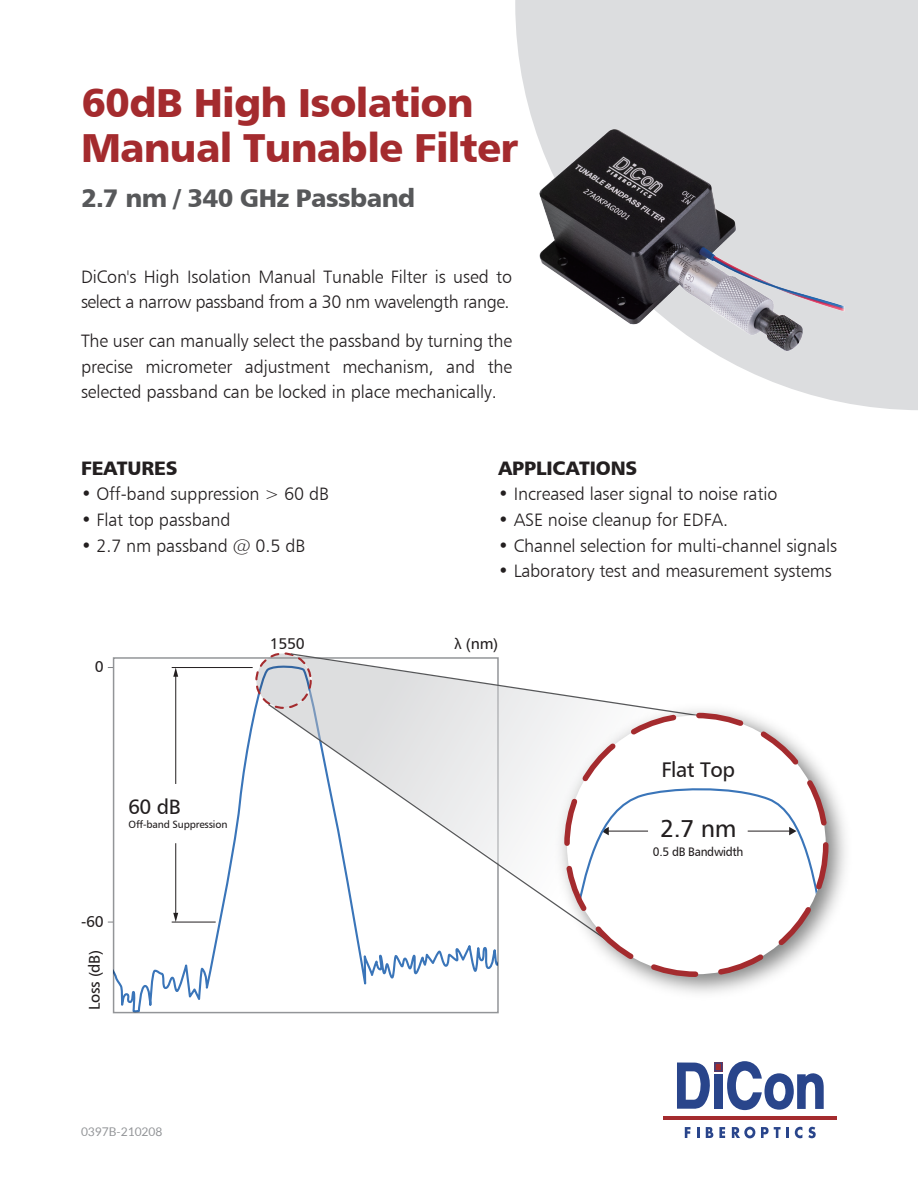
<style>
.page{position:relative;width:918px;height:1188px;background:#fff}
.page>*{position:absolute;margin:0;border:0;box-sizing:border-box;transform-origin:0 0}
.t1{font:40.5px/45px "Humanist 777 BT Black B";letter-spacing:-.02em;color:#a42b2e}
.t2{font:25.5px "Humanist 777 BT Black B";letter-spacing:-.025em;color:#57585a}
.t3{font:24.6px "Humanist 777 BT Roman B";color:#231f20}
.t4{font:21.3px "Humanist 777 BT Roman B";letter-spacing:-.015em;color:#231f20}
.t5{font:20.85px "Humanist 777 BT Roman B";color:#231f20}
.t6{font:19.5px "Humanist 777 BT Black B";letter-spacing:-.01em;color:#231f20}
.t7{font:18px/25.5px "Humanist 777 BT Light B";letter-spacing:-.005em;color:#231f20}
.t8{font:15.6px "Humanist 777 BT Roman B";letter-spacing:-.015em;color:#231f20}
.t9{font:12.45px "Humanist 777 BT Roman B";letter-spacing:-.025em;color:#231f20;scale:.95 1}
.t10{font:12px "Lato";color:#939598}
.t11{font:10.35px "Humanist 777 BT Roman B";letter-spacing:-.015em;color:#231f20}
.s1{font-family:"Myriad Pro"}
</style>
<div class="page">
<svg style="left:515px;top:0;width:403px;height:410px;background:#e0e1e3"></svg>
<img style="left:515px;top:116px;width:335px;height:261px">
<svg style="left:685px;top:1127px;width:6px;height:11px"></svg>
<svg style="left:697px;top:1127px;width:2px;height:11px"></svg>
<svg style="left:706px;top:1127px;width:7px;height:11px"></svg>
<svg style="left:719px;top:1127px;width:6px;height:11px"></svg>
<svg style="left:732px;top:1127px;width:23px;height:11px"></svg>
<svg style="left:761px;top:1127px;width:20px;height:11px"></svg>
<svg style="left:787px;top:1127px;width:2px;height:11px"></svg>
<svg style="left:795px;top:1127px;width:7px;height:11px"></svg>
<svg style="left:808px;top:1127px;width:8px;height:11px"></svg>
<svg style="left:677px;top:1061px;width:147px;height:49px"></svg>
<hr style="left:663px;top:1116px;width:174px;height:3px;background:#a42b2e">
<svg style="left:256px;top:653px;width:54px;height:54px"></svg>
<svg style="left:114px;top:666px;width:384px;height:346px"></svg>
<div style="left:255px;top:652px;width:57px;height:57px;border:2px dashed #a42b2e;border-radius:50%"></div>
<svg style="left:267px;top:703px;width:251px;height:254px"></svg>
<svg style="left:290px;top:653px;width:228px;height:65px"></svg>
<img style="left:518px;top:687px;width:328px;height:306px">
<div style="left:567px;top:716px;width:259px;height:258px;background:#fff;border-radius:129px"></div>
<svg style="left:567px;top:785px;width:259px;height:189px"></svg>
<div style="left:564px;top:713px;width:265px;height:264px;border:6px dashed #a42b2e;border-radius:50%"></div>
<h1 class="t1" style="left:81px;top:79px;width:439px">60dB High Isolation<br>Manual Tunable Filter</h1>
<h2 class="t2" style="left:81px;top:182px;width:336px">2.7 nm / 340 GHz Passband</h2>
<p class="t7" style="left:81px;top:263px;width:433px">DiCon's High Isolation Manual Tunable Filter is used to select a narrow passband from a 30 nm wavelength range.</p>
<p class="t7" style="left:81px;top:328px;width:433px;text-align:justify">The user can manually select the passband by turning the precise micrometer adjustment mechanism, and the selected passband can be locked in place mechanically.</p>
<p class="t6" style="left:81px;top:455px;width:98px">FEATURES</p>
<p class="t6" style="left:499px;top:455px;width:140px">APPLICATIONS</p>
<p class="t7" style="left:81px;top:481px;width:250px">• Off-band suppression &gt; 60 dB</p>
<p class="t7" style="left:81px;top:507px;width:151px">• Flat top passband</p>
<p class="t7" style="left:81px;top:532px;width:226px">• 2.7 nm passband @ 0.5 dB</p>
<p class="t7" style="left:498px;top:481px;width:281px">• Increased laser signal to noise ratio</p>
<p class="t7" style="left:498px;top:507px;width:231px">• ASE noise cleanup for EDFA.</p>
<p class="t7" style="left:498px;top:532px;width:340px">• Channel selection for multi-channel signals</p>
<p class="t7" style="left:498px;top:558px;width:335px">• Laboratory test and measurement systems</p>
<p class="t8" style="left:270px;top:634px;width:37px">1550</p>
<p class="t8" style="left:455px;top:634px;width:45px"><span class="s1">λ</span> (nm)</p>
<p class="t8" style="left:95px;top:657px;width:10px">0</p>
<p class="t4" style="left:661px;top:757px;width:75px">Flat Top</p>
<p class="t8" style="left:81px;top:912px;width:24px">-60</p>
<p class="t8" style="left:85px;top:1010px;width:62px;rotate:-90deg">Loss (dB)</p>
<p class="t5" style="left:128px;top:794px;width:54px">60 dB</p>
<p class="t11" style="left:129px;top:818px;width:100px">Off-band Suppression</p>
<h3 class="t3" style="left:660px;top:813px;width:78px">2.7 nm</h3>
<p class="t9" style="left:653px;top:844px;width:97px">0.5 dB Bandwidth</p>
<p class="t10" style="left:81px;top:1125px;width:83px">0397B-210208</p>
</div>
